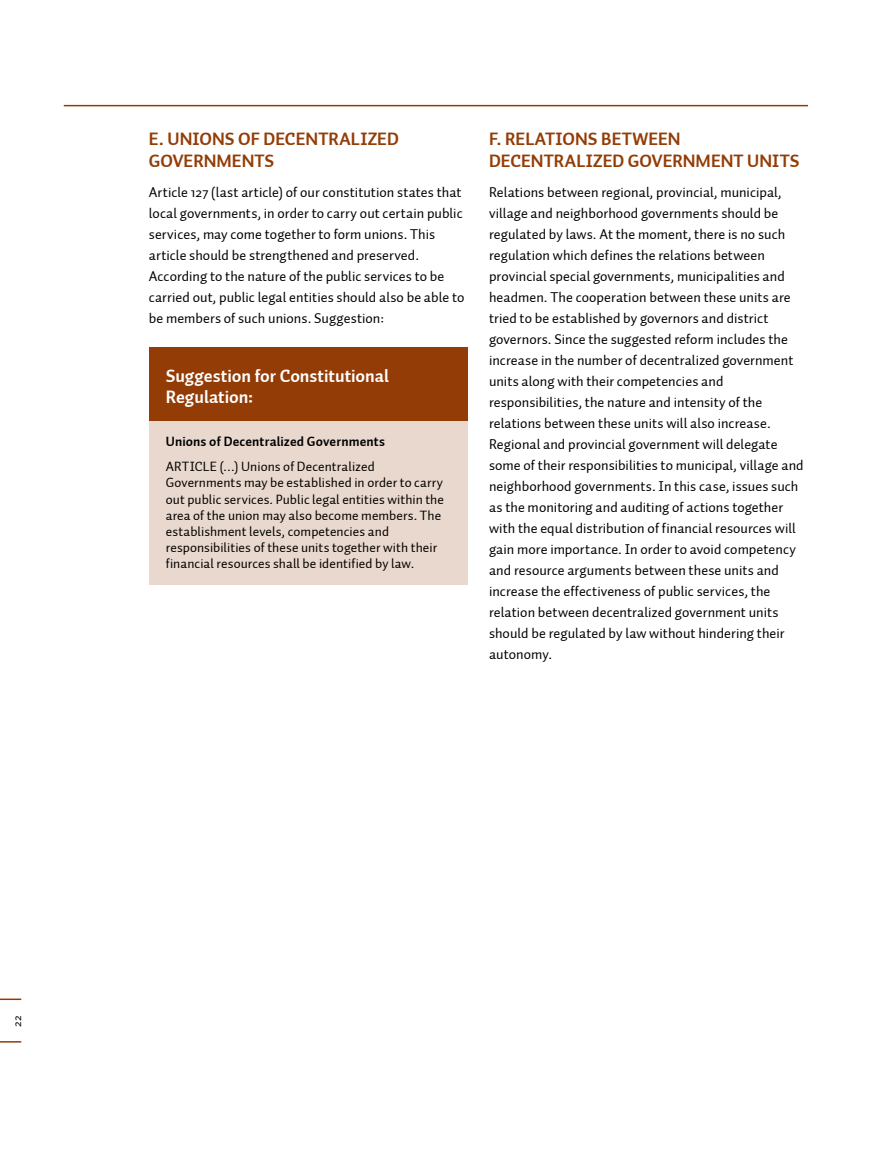
<style>
.page{position:relative;width:893px;height:1149px;background:#fff}
.page>*{position:absolute;margin:0;border:0;box-sizing:border-box;transform-origin:0 0}
.t1{font:18px/21.6px "Auto 2 TR Bold";letter-spacing:.005em;color:#933c06}
.t2{font:18px/21.6px "Auto 2 TR Bold";letter-spacing:-.005em;color:#fff}
.t3{font:14.25px/21px "Auto 2 TR Regular";letter-spacing:.005em;color:#000}
.t4{font:13.5px/16.2px "Auto 2 TR Regular";letter-spacing:.005em;color:#000}
.t5{font:13.5px "Auto 2 TR Bold";letter-spacing:.01em;color:#000}
.t6{font:12px "Auto 2 TR Regular";color:#000}
</style>
<div class="page">
<hr style="left:0;top:1040px;width:21px;height:2px;background:#933c06">
<svg style="left:0;top:998px;width:21px;height:1px"></svg>
<hr style="left:64px;top:105px;width:744px;height:1px;background:#933c06">
<div style="left:149px;top:376px;width:319px;height:209px;background:#e9d8cd"></div>
<div style="left:149px;top:346px;width:319px;height:74px;background:#933c06"></div>
<p class="t1" style="left:149px;top:129px;width:251px">E. UNIONS OF DECENTRALIZED<br>GOVERNMENTS</p>
<p class="t3" style="left:149px;top:181px;width:317px">Article 127 (last article) of our constitution states that local governments, in order to carry out certain public services, may come together to form unions. This article should be strengthened and preserved.<br>According to the nature of the public services to be carried out, public legal entities should also be able to be members of such unions. Suggestion:</p>
<p class="t2" style="left:166px;top:365px;width:225px">Suggestion for Constitutional<br>Regulation:</p>
<p class="t5" style="left:166px;top:433px;width:221px">Unions of Decentralized Governments</p>
<p class="t4" style="left:166px;top:458px;width:280px">ARTICLE (…) Unions of Decentralized Governments may be established in order to carry out public services. Public legal entities within the area of the union may also become members. The establishment levels, competencies and responsibilities of these units together with their financial resources shall be identified by law.</p>
<p class="t1" style="left:489px;top:129px;width:312px">F. RELATIONS BETWEEN<br>DECENTRALIZED GOVERNMENT UNITS</p>
<p class="t3" style="left:489px;top:181px;width:316px">Relations between regional, provincial, municipal, village and neighborhood governments should be regulated by laws. At the moment, there is no such regulation which defines the relations between provincial special governments, municipalities and headmen. The cooperation between these units are tried to be established by governors and district governors. Since the suggested reform includes the increase in the number of decentralized government units along with their competencies and responsibilities, the nature and intensity of the relations between these units will also increase.<br>Regional and provincial government will delegate some of their responsibilities to municipal, village and neighborhood governments. In this case, issues such as the monitoring and auditing of actions together with the equal distribution of financial resources will gain more importance. In order to avoid competency and resource arguments between these units and increase the effectiveness of public services, the relation between decentralized government units should be regulated by law without hindering their autonomy.</p>
<p class="t6" style="left:10px;top:1026px;width:13px;rotate:-90deg">22</p>
</div>
